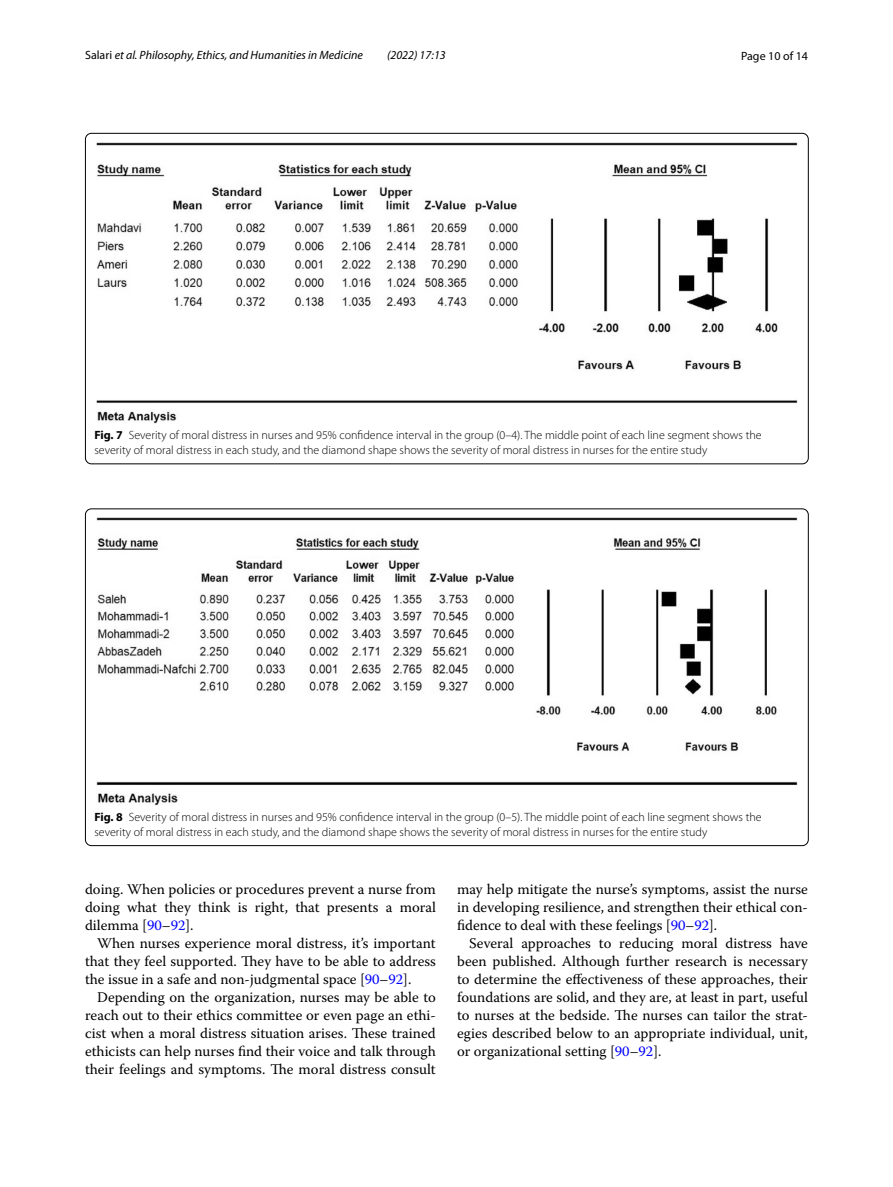
<style>
.page{position:relative;width:893px;height:1187px;background:#fff}
.page>*{position:absolute;margin:0;border:0;box-sizing:border-box;transform-origin:0 0}
.t1{font:14.7px/18px "Warnock Pro";color:#000;text-align:justify}
.t2{font:300 12px/15px "Myriad Pro";color:#000}
.t3{font:italic 12px "Myriad Pro";color:#000}
.t4{font:12px "Myriad Pro";color:#000}
.s1{font-style:normal}
.s2{font-weight:700}
.s3{color:#00f}
</style>
<div class="page">
<img style="left:97px;top:142px;width:700px;height:282px">
<img style="left:97px;top:518px;width:700px;height:287px">
<p class="t3" style="left:85px;top:48px;width:279px"><span class="s1">Salari</span> et al. Philosophy, Ethics, and Humanities in Medicine</p>
<p class="t3" style="left:387px;top:48px;width:60px">(2022) 17:13</p>
<p class="t4" style="left:741px;top:48px;width:68px">Page 10 of 14</p>
<p class="t2" style="left:94px;top:427px;width:669px"><span class="s2">Fig. 7</span> Severity of moral distress in nurses and 95% confidence interval in the group (0–4). The middle point of each line segment shows the severity of moral distress in each study, and the diamond shape shows the severity of moral distress in nurses for the entire study</p>
<p class="t2" style="left:94px;top:809px;width:669px"><span class="s2">Fig. 8</span> Severity of moral distress in nurses and 95% confidence interval in the group (0–5). The middle point of each line segment shows the severity of moral distress in each study, and the diamond shape shows the severity of moral distress in nurses for the entire study</p>
<p class="t1" style="left:85px;top:879px;width:352px">doing. When policies or procedures prevent a nurse from doing what they think is right, that presents a moral dilemma [<span class="s3">90</span>–<span class="s3">92</span>].</p>
<p class="t1" style="left:85px;top:933px;width:352px;text-indent:12px">When nurses experience moral distress, it’s important that they feel supported. They have to be able to address the issue in a safe and non-judgmental space [<span class="s3">90</span>–<span class="s3">92</span>].</p>
<p class="t1" style="left:85px;top:987px;width:352px;text-indent:12px">Depending on the organization, nurses may be able to reach out to their ethics committee or even page an ethi&shy;cist when a moral distress situation arises. These trained ethicists can help nurses find their voice and talk through their feelings and symptoms. The moral distress consult</p>
<p class="t1" style="left:457px;top:879px;width:352px">may help mitigate the nurse’s symptoms, assist the nurse in developing resilience, and strengthen their ethical con&shy;fidence to deal with these feelings [<span class="s3">90</span>–<span class="s3">92</span>].</p>
<p class="t1" style="left:457px;top:933px;width:352px;text-indent:12px">Several approaches to reducing moral distress have been published. Although further research is necessary to determine the effectiveness of these approaches, their foundations are solid, and they are, at least in part, useful to nurses at the bedside. The nurses can tailor the strat&shy;egies described below to an appropriate individual, unit, or organizational setting [<span class="s3">90</span>–<span class="s3">92</span>].</p>
</div>
